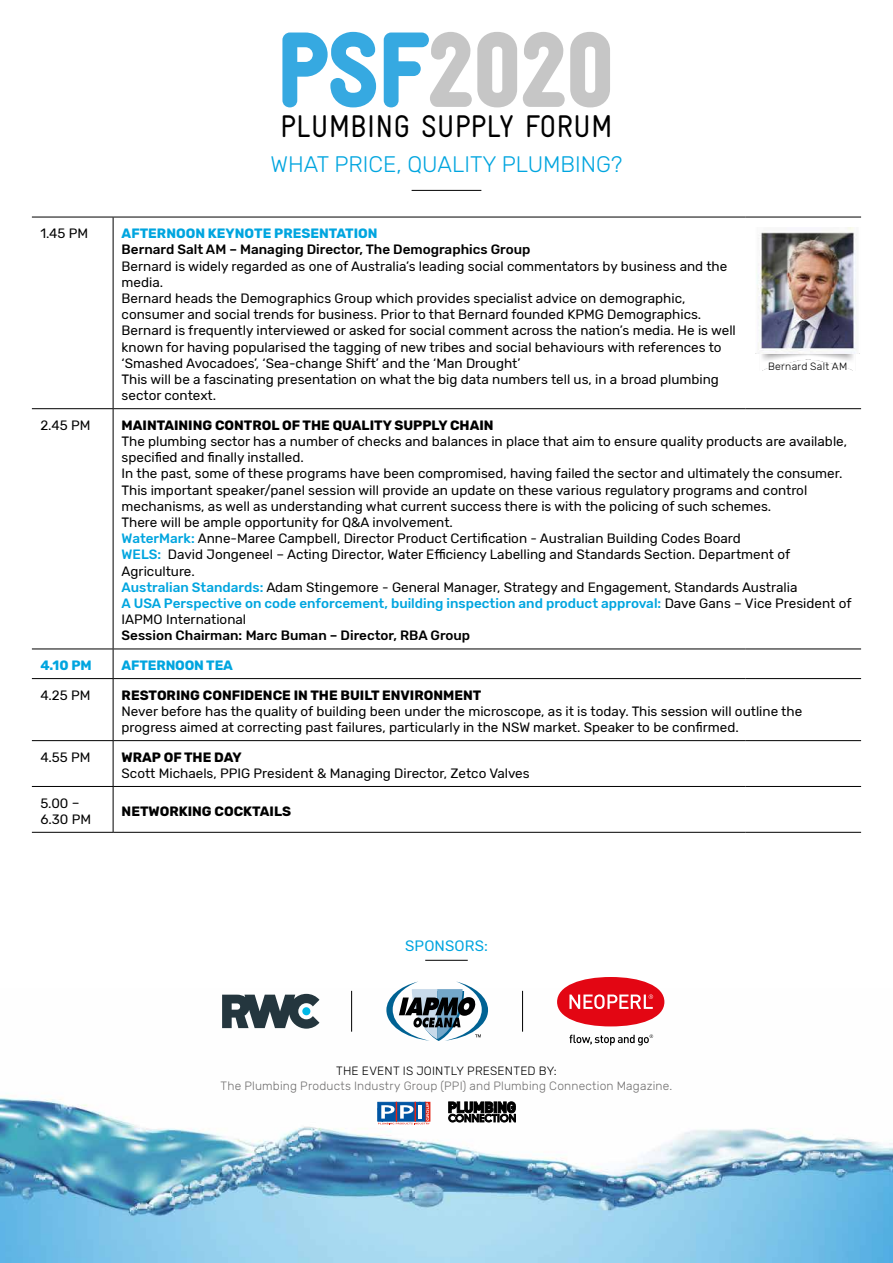
<style>
.page{position:relative;width:893px;height:1263px;background:#fff}
.page>*{position:absolute;margin:0;border:0;box-sizing:border-box;transform-origin:0 0}
.t1{font:31.35px "Gravur Condensed";color:#000}
.t2{font:300 22.35px "Rubik";color:#00a5df}
.t3{font:15px "Rubik";letter-spacing:.005em;color:#00a5df}
.t4{font:13.5px/16.2px "Rubik";color:#000}
.t5{font:700 13.5px "Rubik";color:#000}
.t6{font:500 13.5px "Rubik";color:#000}
.t7{font:700 13.5px "Rubik";color:#00a5df}
.t8{font:300 12px "Rubik";letter-spacing:.015em;color:#706f6f}
.t9{font:300 12px "Rubik";letter-spacing:.015em;color:#000}
.t10{font:300 10.5px "Rubik";letter-spacing:.025em;color:#000}
.s1{font-weight:500;color:#00a5df}
</style>
<div class="page">
<hr style="left:32px;top:217px;width:81px;height:1px;background:#000">
<hr style="left:113px;top:217px;width:632px;height:1px;background:#000">
<hr style="left:113px;top:217px;width:1px;height:191px;background:#000">
<hr style="left:745px;top:217px;width:116px;height:1px;background:#000">
<hr style="left:32px;top:408px;width:81px;height:1px;background:#000">
<hr style="left:113px;top:408px;width:632px;height:1px;background:#000">
<hr style="left:113px;top:409px;width:1px;height:240px;background:#000">
<hr style="left:745px;top:408px;width:116px;height:1px;background:#000">
<hr style="left:32px;top:649px;width:81px;height:1px;background:#000">
<hr style="left:113px;top:649px;width:632px;height:1px;background:#000">
<svg style="left:113px;top:649px;width:1px;height:29px"></svg>
<hr style="left:745px;top:649px;width:116px;height:1px;background:#000">
<hr style="left:32px;top:678px;width:81px;height:1px;background:#000">
<hr style="left:113px;top:678px;width:632px;height:1px;background:#000">
<hr style="left:113px;top:679px;width:1px;height:61px;background:#000">
<hr style="left:745px;top:678px;width:116px;height:1px;background:#000">
<hr style="left:32px;top:740px;width:81px;height:1px;background:#000">
<hr style="left:113px;top:740px;width:632px;height:1px;background:#000">
<hr style="left:113px;top:741px;width:1px;height:45px;background:#000">
<hr style="left:745px;top:740px;width:116px;height:1px;background:#000">
<hr style="left:32px;top:786px;width:81px;height:1px;background:#000">
<hr style="left:113px;top:786px;width:632px;height:1px;background:#000">
<hr style="left:113px;top:787px;width:1px;height:45px;background:#000">
<hr style="left:745px;top:786px;width:116px;height:1px;background:#000">
<hr style="left:32px;top:832px;width:81px;height:1px;background:#000">
<hr style="left:113px;top:832px;width:632px;height:1px;background:#000">
<hr style="left:745px;top:832px;width:116px;height:1px;background:#000">
<svg style="left:282px;top:32px;width:94px;height:75px"></svg>
<svg style="left:384px;top:32px;width:133px;height:75px"></svg>
<svg style="left:523px;top:32px;width:87px;height:75px"></svg>
<hr style="left:412px;top:190px;width:69px;height:1px;background:#000">
<img style="left:755px;top:227px;width:105px;height:144px">
<img style="left:0;top:989px;width:893px;height:274px">
<svg style="left:449px;top:1102px;width:67px;height:20px"></svg>
<svg style="left:378px;top:1102px;width:52px;height:22px"></svg>
<hr style="left:425px;top:960px;width:43px;height:1px;background:#000">
<hr style="left:522px;top:991px;width:1px;height:41px;background:#000">
<hr style="left:351px;top:991px;width:1px;height:41px;background:#000">
<svg style="left:386px;top:981px;width:102px;height:60px"></svg>
<div style="left:557px;top:977px;width:107px;height:49px;background:#e30613;border-radius:50%"></div>
<svg style="left:569px;top:994px;width:84px;height:15px"></svg>
<svg style="left:569px;top:1034px;width:84px;height:11px"></svg>
<svg style="left:222px;top:994px;width:97px;height:35px"></svg>
<h1 class="t1" style="left:280px;top:109px;width:334px">PLUMBING SUPPLY FORUM</h1>
<h2 class="t2" style="left:271px;top:151px;width:353px">WHAT PRICE, QUALITY PLUMBING?</h2>
<p class="t4" style="left:40px;top:226px;width:49px">1.45 PM</p>
<p class="t7" style="left:122px;top:226px;width:257px">AFTERNOON KEYNOTE PRESENTATION</p>
<p class="t6" style="left:122px;top:242px;width:410px">Bernard Salt AM – Managing Director, The Demographics Group</p>
<p class="t4" style="left:122px;top:258px;width:616px">Bernard is widely regarded as one of Australia’s leading social commentators by business and the media.<br>Bernard heads the Demographics Group which provides specialist advice on demographic, consumer and social trends for business. Prior to that Bernard founded KPMG Demographics.<br>Bernard is frequently interviewed or asked for social comment across the nation’s media. He is well known for having popularised the tagging of new tribes and social behaviours with references to ‘Smashed Avocadoes’, ‘Sea-change Shift’ and the ‘Man Drought’<br>This will be a fascinating presentation on what the big data numbers tell us, in a broad plumbing sector context.</p>
<p class="t4" style="left:40px;top:417px;width:52px">2.45 PM</p>
<p class="t5" style="left:122px;top:417px;width:373px">MAINTAINING CONTROL OF THE QUALITY SUPPLY CHAIN</p>
<p class="t4" style="left:122px;top:434px;width:731px">The plumbing sector has a number of checks and balances in place that aim to ensure quality products are available, specified and finally installed.<br>In the past, some of these programs have been compromised, having failed the sector and ultimately the consumer.<br>This important speaker/panel session will provide an update on these various regulatory programs and control mechanisms, as well as understanding what current success there is with the policing of such schemes.<br>There will be ample opportunity for Q&amp;A involvement.<br><span class="s1">WaterMark:</span> Anne-Maree Campbell, Director Product Certification - Australian Building Codes Board<br><span class="s1">WELS:</span> David Jongeneel – Acting Director, Water Efficiency Labelling and Standards Section. Department of Agriculture.<br><span class="s1">Australian Standards:</span> Adam Stingemore - General Manager, Strategy and Engagement, Standards Australia<br><span class="s1">A USA Perspective on code enforcement, building inspection and product approval:</span> Dave Gans – Vice President of IAPMO International</p>
<p class="t6" style="left:122px;top:628px;width:350px">Session Chairman: Marc Buman – Director, RBA Group</p>
<p class="t7" style="left:40px;top:657px;width:53px">4.10 PM</p>
<p class="t7" style="left:122px;top:657px;width:113px">AFTERNOON TEA</p>
<p class="t4" style="left:40px;top:687px;width:52px">4.25 PM</p>
<p class="t5" style="left:122px;top:687px;width:361px">RESTORING CONFIDENCE IN THE BUILT ENVIRONMENT</p>
<p class="t4" style="left:122px;top:703px;width:682px">Never before has the quality of building been under the microscope, as it is today. This session will outline the progress aimed at correcting past failures, particularly in the NSW market. Speaker to be confirmed.</p>
<p class="t4" style="left:40px;top:749px;width:52px">4.55 PM</p>
<p class="t5" style="left:122px;top:749px;width:121px">WRAP OF THE DAY</p>
<p class="t4" style="left:122px;top:765px;width:410px">Scott Michaels, PPIG President &amp; Managing Director, Zetco Valves</p>
<p class="t4" style="left:40px;top:795px;width:52px">5.00 –<br>6.30 PM</p>
<p class="t5" style="left:122px;top:803px;width:171px">NETWORKING COCKTAILS</p>
<p class="t10" style="left:768px;top:361px;width:81px">Bernard Salt AM</p>
<p class="t3" style="left:405px;top:938px;width:84px">SPONSORS:</p>
<p class="t9" style="left:336px;top:1064px;width:222px">THE EVENT IS JOINTLY PRESENTED BY:</p>
<p class="t8" style="left:221px;top:1079px;width:453px">The Plumbing Products Industry Group (PPI) and Plumbing Connection Magazine.</p>
</div>
